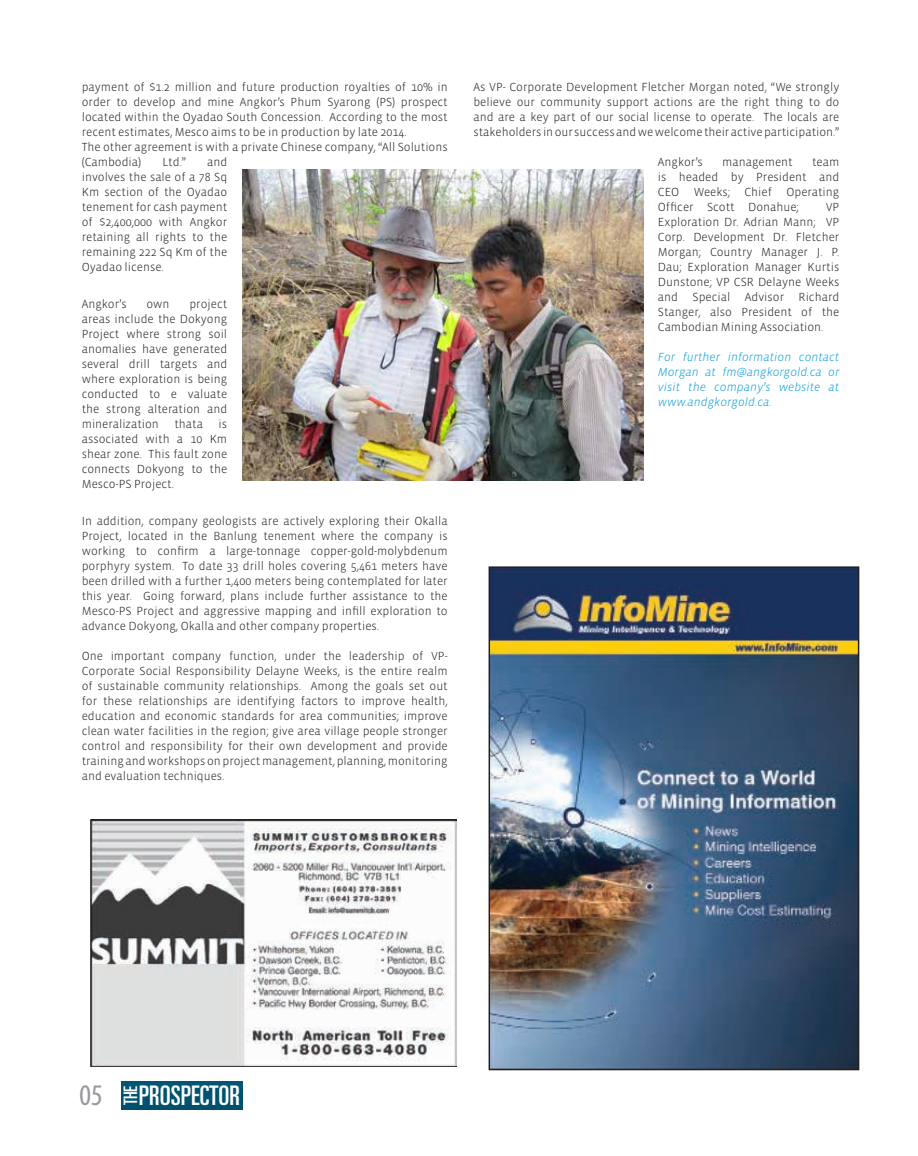
<style>
.page{position:relative;width:918px;height:1156px;background:#fff}
.page>*{position:absolute;margin:0;border:0;box-sizing:border-box;transform-origin:0 0}
.t1{font:condensed 30px "Myriad Pro";color:#95979a}
.t2{font:ultra-condensed 27px "Univers LT Std";color:#fff}
.t3{font:ultra-condensed 18.6px "Univers LT Std";color:#fff}
.t4{font:italic 14.4px "Arial";color:#231f20}
.t5{font:900 14.4px "Arial";color:#231f20}
.t6{font:300 12px/15px "Vista Sans OT";color:#231f20;text-align:justify}
.t7{font:italic 300 12px/15px "Vista Sans OT";color:#069ddc;text-align:justify}
</style>
<div class="page">
<div style="left:122px;top:1081px;width:120px;height:28px;background:#005370"></div>
<img style="left:492px;top:569px;width:364px;height:498px">
<div style="left:489px;top:566px;width:370px;height:504px;border:2px solid #231f20"></div>
<img style="left:242px;top:170px;width:402px;height:311px">
<img style="left:90px;top:819px;width:367px;height:247px">
<p class="t6" style="left:82px;top:80px;width:368px;text-align:left">payment of $1.2 million and future production royalties of 10% in order to develop and mine Angkor’s Phum Syarong (PS) prospect located within the Oyadao South Concession. According to the most recent estimates, Mesco aims to be in production by late 2014.<br>The other agreement is with a private Chinese company, “All Solutions (Cambodia)</p>
<p class="t6" style="left:82px;top:155px;width:147px;text-indent:125px">and involves the sale of a 78 Sq Km section of the Oyadao tenement for cash payment of $2,400,000 with Angkor retaining all rights to the remaining 222 Sq Km of the Oyadao license.</p>
<p class="t6" style="left:82px;top:296px;width:46px">Angkor’s</p>
<p class="t6" style="left:146px;top:296px;width:25px">own</p>
<p class="t6" style="left:162px;top:155px;width:25px">Ltd.”</p>
<p class="t6" style="left:82px;top:296px;width:147px;text-indent:108px">project areas include the Dokyong Project where strong soil anomalies have generated several drill targets and where exploration is being conducted to e valuate the strong alteration and mineralization</p>
<p class="t6" style="left:175px;top:416px;width:30px">thata</p>
<p class="t6" style="left:82px;top:416px;width:147px;text-indent:137px">is associated with a 10 Km shear zone. This fault zone connects Dokyong to the Mesco-PS Project.</p>
<p class="t6" style="left:82px;top:513px;width:368px">In addition, company geologists are actively exploring their Okalla Project, located in the Banlung tenement where the company is working to confirm a large-tonnage copper-gold-molybdenum porphyry system. To date 33 drill holes covering 5,461 meters have been drilled with a further 1,400 meters being contemplated for later this year. Going forward, plans include further assistance to the Mesco-PS Project and aggressive mapping and infill exploration to advance Dokyong, Okalla and other company properties.</p>
<p class="t6" style="left:82px;top:648px;width:368px">One important company function, under the leadership of VP-Corporate Social Responsibility Delayne Weeks, is the entire realm of sustainable community relationships. Among the goals set out for these relationships are identifying factors to improve health, education and economic standards for area communities; improve clean water facilities in the region; give area village people stronger control and responsibility for their own development and provide training and workshops on project management, planning, monitoring and evaluation techniques.</p>
<p class="t5" style="left:213px;top:512px;width:186px">FOR OFFICE USE ONLY</p>
<p class="t4" style="left:213px;top:530px;width:165px">Sales Rep Final Approval</p>
<p class="t6" style="left:473px;top:80px;width:368px">As VP- Corporate Development Fletcher Morgan noted, “We strongly believe our community support actions are the right thing to do and are a key part of our social license to operate. The locals are stakeholders in our success and we welcome their active participation.”</p>
<p class="t6" style="left:658px;top:155px;width:46px">Angkor’s</p>
<p class="t6" style="left:722px;top:155px;width:72px">management</p>
<p class="t6" style="left:658px;top:155px;width:183px;text-indent:154px">team is headed by President and CEO Weeks; Chief Operating Officer Scott Donahue;</p>
<p class="t6" style="left:658px;top:200px;width:183px;text-indent:168px">VP Exploration Dr. Adrian Mann; VP Corp. Development Dr. Fletcher Morgan; Country Manager J. P.<br>Dau; Exploration Manager Kurtis Dunstone; VP CSR Delayne Weeks and Special Advisor Richard Stanger, also President of the Cambodian Mining Association.</p>
<p class="t7" style="left:658px;top:350px;width:183px">For further information contact Morgan at fm@angkorgold.ca or visit the company’s website at www.andgkorgold.ca.</p>
<h1 class="t1" style="left:80px;top:1076px;width:25px">05</h1>
<h3 class="t3" style="left:120px;top:1105px;width:21px;rotate:-90deg">THE</h3>
<h2 class="t2" style="left:139px;top:1080px;width:103px">PROSPECTOR</h2>
</div>
